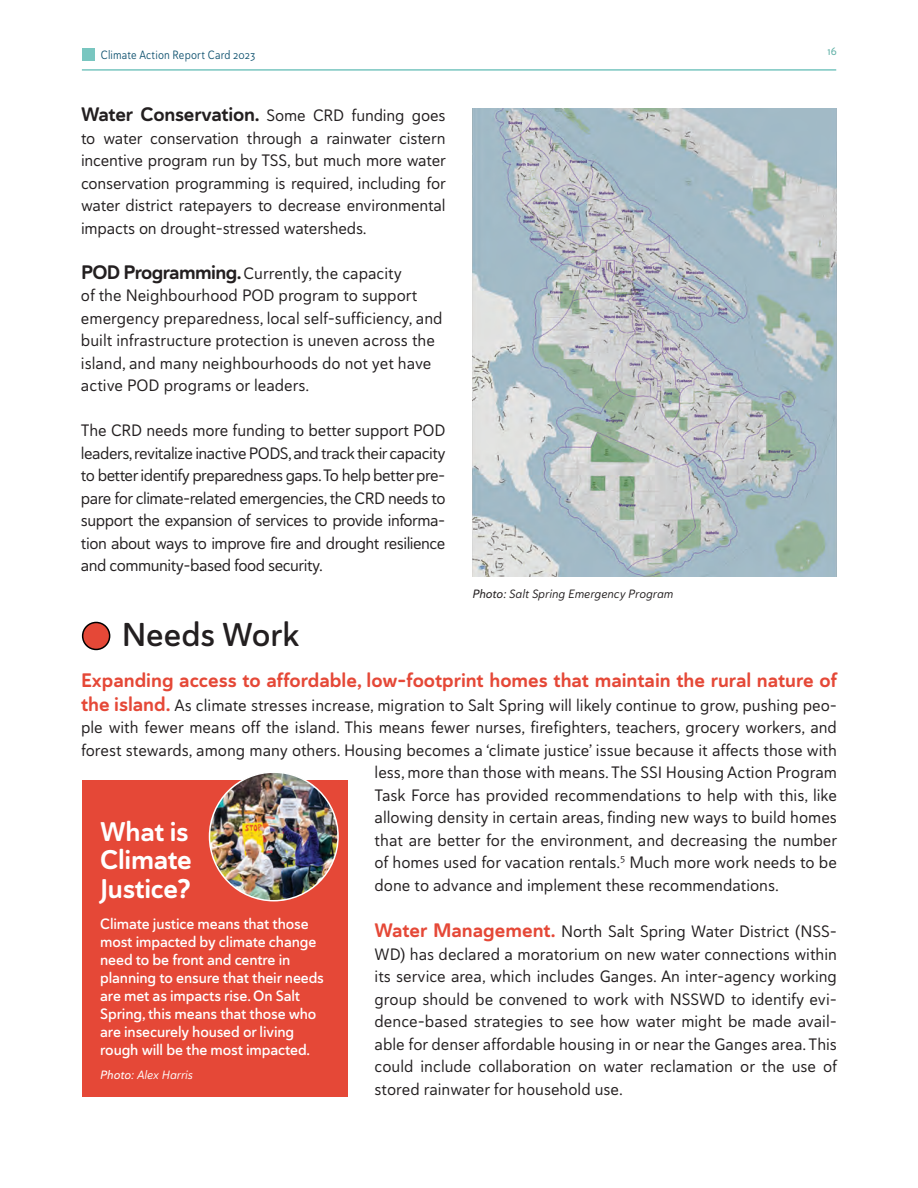
<style>
.page{position:relative;width:918px;height:1188px;background:#fff}
.page>*{position:absolute;margin:0;border:0;box-sizing:border-box;transform-origin:0 0}
.t1{font:33px "Haboro Soft Nor Dem";color:#231f20}
.t2{font:27px "Haboro Soft Nor Bol";letter-spacing:-.01em;color:#fff}
.t3{font:19.5px "Haboro Soft Nor Bol";color:#e54837}
.t4{font:19.5px "Haboro Soft Nor Bol";letter-spacing:-.01em;color:#231f20}
.t5{font:16.5px/22.5px "Haboro Soft Nor Reg";color:#231f20;text-align:justify}
.t6{font:15px/18px "Haboro Soft Nor Dem";letter-spacing:-.01em;color:#fff}
.t7{font:12px "Haboro Soft Nor Reg It";color:#231f20}
.t8{font:12px "Haboro Soft Con Boo";letter-spacing:.015em;color:#0b4f6d}
.t9{font:12px "Haboro Soft Nor Reg It";color:#fff}
.t10{font:12px "Haboro Soft Nor Reg";color:#61b1a7}
.s1{font-family:"Haboro Soft Nor Reg";font-size:16.5px}
.s2{font-family:"Haboro Soft Nor Bol";font-size:19.5px}
.s3{font-family:"Haboro Soft Nor Med It"}
.s4{font-family:"Haboro Soft Nor Bol";font-size:19.5px;color:#e54837}
</style>
<div class="page">
<div style="left:82px;top:49px;width:12px;height:12px;background:#79c6c0"></div>
<hr style="left:82px;top:69px;width:754px;height:2px;background:#79c6c0">
<img style="left:472px;top:108px;width:365px;height:469px">
<div style="left:83px;top:622px;width:27px;height:27px;background:#e54837;border-radius:50%"></div>
<div style="left:82px;top:622px;width:28px;height:28px;border:2px solid #000;border-radius:50%"></div>
<div style="left:82px;top:780px;width:266px;height:316px;background:#e54837"></div>
<img style="left:210px;top:772px;width:128px;height:129px;border-radius:64px">
<p class="t8" style="left:101px;top:47px;width:156px">Climate Action Report Card 2023</p>
<p class="t10" style="left:827px;top:43px;width:11px">16</p>
<p class="t4" style="left:81px;top:102px;width:366px">Water Conservation. <span class="s1">Some CRD funding goes</span></p>
<p class="t5" style="left:81px;top:126px;width:366px">to water conservation through a rainwater cistern incentive program run by TSS, but much more water conservation programming is required, including for water district ratepayers to decrease environmental impacts on drought-stressed watersheds.</p>
<p class="t5" style="left:81px;top:261px;width:363px;text-align:left"><span class="s2">POD Programming.</span> Currently, the capacity<br>of the Neighbourhood POD program to support emergency preparedness, local self-sufficiency, and built infrastructure protection is uneven across the island, and many neighbourhoods do not yet have active POD programs or leaders.</p>
<p class="t5" style="left:81px;top:419px;width:366px">The CRD needs more funding to better support POD leaders, revitalize inactive PODS, and track their capacity to better identify preparedness gaps. To help better pre&shy;pare for climate-related emergencies, the CRD needs to support the expansion of services to provide informa&shy;tion about ways to improve fire and drought resilience and community-based food security.</p>
<p class="t7" style="left:472px;top:586px;width:202px"><span class="s3">Photo:</span> Salt Spring Emergency Program</p>
<p class="t1" style="left:122px;top:613px;width:179px">Needs Work</p>
<p class="t3" style="left:81px;top:667px;width:758px">Expanding access to affordable, low-footprint homes that maintain the rural nature of</p>
<p class="t5" style="left:81px;top:694px;width:757px"><span class="s4">the island.</span> As climate stresses increase, migration to Salt Spring will likely continue to grow, pushing peo-</p>
<p class="t5" style="left:81px;top:716px;width:757px">ple with fewer means off the island. This means fewer nurses, firefighters, teachers, grocery workers, and</p>
<p class="t5" style="left:81px;top:739px;width:758px">forest stewards, among many others. Housing becomes a ‘climate justice’ issue because it affects those with</p>
<p class="t5" style="left:375px;top:761px;width:464px">less, more than those with means. The SSI Housing Action Program</p>
<p class="t5" style="left:375px;top:784px;width:464px">Task Force has provided recommendations to help with this, like</p>
<p class="t5" style="left:375px;top:806px;width:464px">allowing density in certain areas, finding new ways to build homes</p>
<p class="t5" style="left:375px;top:829px;width:464px">that are better for the environment, and decreasing the number</p>
<p class="t5" style="left:375px;top:851px;width:464px">of homes used for vacation rentals.<sup>5</sup> Much more work needs to be</p>
<p class="t5" style="left:375px;top:874px;width:406px">done to advance and implement these recommendations.</p>
<p class="t5" style="left:375px;top:920px;width:464px"><span class="s4">Water Management.</span> North Salt Spring Water District (NSS-WD) has declared a moratorium on new water connections within its service area, which includes Ganges. An inter-agency working group should be convened to work with NSSWD to identify evi&shy;dence-based strategies to see how water might be made avail&shy;able for denser affordable housing in or near the Ganges area. This could include collaboration on water reclamation or the use of stored rainwater for household use.</p>
<p class="t2" style="left:100px;top:814px;width:90px">What is</p>
<p class="t2" style="left:100px;top:842px;width:93px">Climate</p>
<p class="t2" style="left:100px;top:871px;width:92px">Justice?</p>
<p class="t6" style="left:100px;top:915px;width:225px">Climate justice means that those most impacted by climate change need to be front and centre in planning to ensure that their needs are met as impacts rise. On Salt<br>Spring, this means that those who are insecurely housed or living rough will be the most impacted.</p>
<p class="t9" style="left:100px;top:1067px;width:94px"><span class="s3">Photo:</span> Alex Harris</p>
</div>
